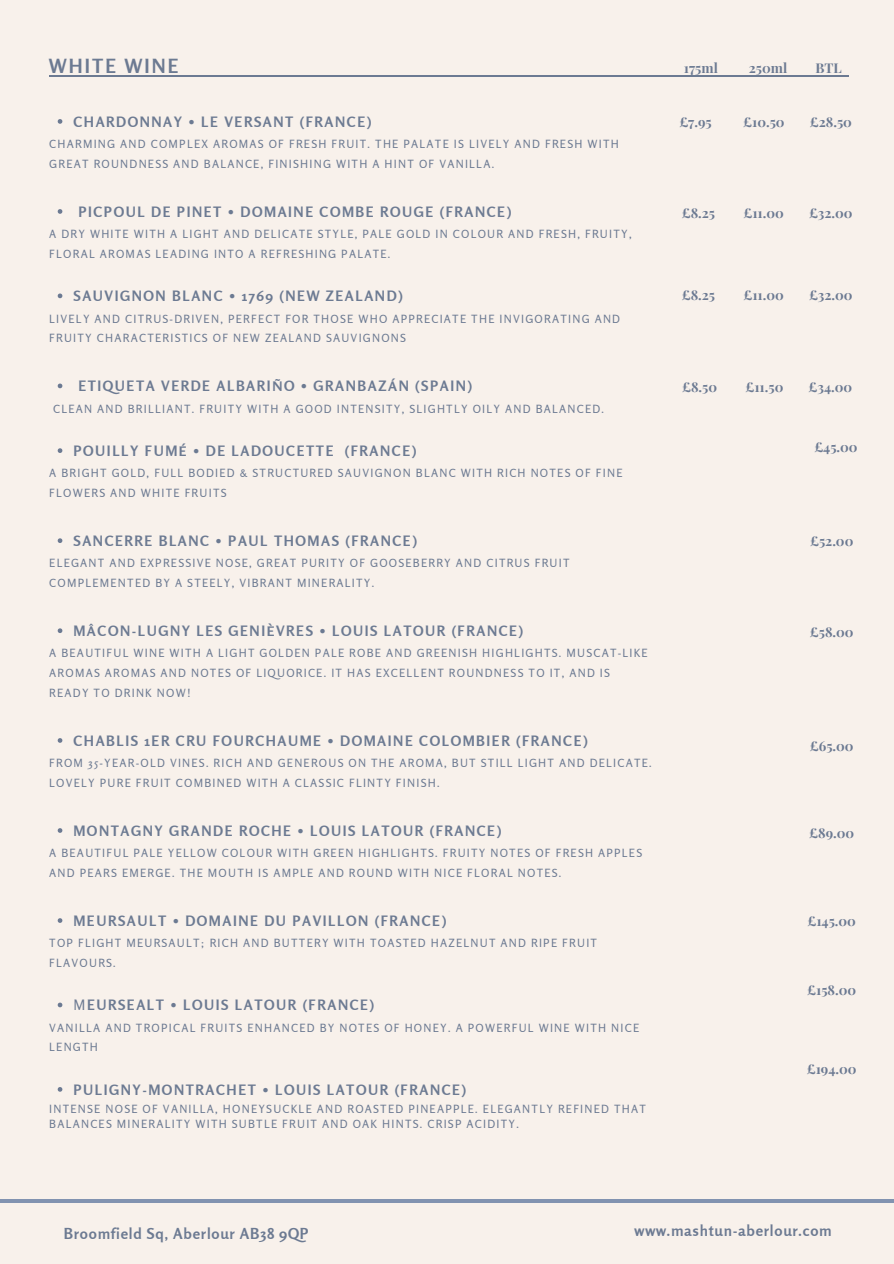
<style>
.page{position:relative;width:894px;height:1264px;background:#fff}
.page>*{position:absolute;margin:0;border:0;box-sizing:border-box;transform-origin:0 0}
.t1{font:700 19.5px "Rosario";letter-spacing:.11em;color:#6c7a92}
.t2{font:700 15.15px "Rosario";letter-spacing:.05em;color:#6c7a92}
.t3{font:700 14.25px "Rosario";letter-spacing:.11em;color:#6c7a92}
.t4{font:700 13.5px "Playfair Display";color:#6c7a92}
.t5{font:11.25px/19.6px "Rosario";letter-spacing:.11em;color:#6c7a92}
.s1{font-weight:400}
</style>
<div class="page">
<div style="left:0;top:0;width:893px;height:1263px;background:#f8f1eb"></div>
<hr style="left:0;top:1199px;width:893px;height:3px;background:#8293b0">
<hr style="left:49px;top:75px;width:132px;height:2px;background:#6c7a92">
<hr style="left:181px;top:75px;width:667px;height:2px;background:#6c7a92">
<svg style="left:58px;top:119px;width:4px;height:5px"></svg>
<svg style="left:58px;top:209px;width:4px;height:5px"></svg>
<svg style="left:58px;top:293px;width:4px;height:5px"></svg>
<svg style="left:58px;top:383px;width:4px;height:5px"></svg>
<svg style="left:58px;top:448px;width:4px;height:5px"></svg>
<svg style="left:58px;top:538px;width:4px;height:5px"></svg>
<svg style="left:58px;top:628px;width:4px;height:5px"></svg>
<svg style="left:58px;top:738px;width:4px;height:4px"></svg>
<svg style="left:58px;top:828px;width:4px;height:4px"></svg>
<svg style="left:58px;top:918px;width:4px;height:4px"></svg>
<svg style="left:58px;top:1002px;width:4px;height:5px"></svg>
<svg style="left:58px;top:1087px;width:4px;height:4px"></svg>
<h1 class="t1" style="left:49px;top:54px;width:131px">WHITE WINE</h1>
<p class="t3" style="left:73px;top:113px;width:299px">CHARDONNAY • LE VERSANT (FRANCE)</p>
<p class="t5" style="left:49px;top:134px;width:571px">CHARMING AND COMPLEX AROMAS OF FRESH FRUIT. THE PALATE IS LIVELY AND FRESH WITH<br>GREAT ROUNDNESS AND BALANCE, FINISHING WITH A HINT OF VANILLA.</p>
<p class="t3" style="left:78px;top:203px;width:434px">PICPOUL DE PINET • DOMAINE COMBE ROUGE (FRANCE)</p>
<p class="t5" style="left:49px;top:224px;width:583px">A DRY WHITE WITH A LIGHT AND DELICATE STYLE, PALE GOLD IN COLOUR AND FRESH, FRUITY,<br>FLORAL AROMAS LEADING INTO A REFRESHING PALATE.</p>
<p class="t3" style="left:73px;top:287px;width:330px">SAUVIGNON BLANC • 1769 (NEW ZEALAND)</p>
<p class="t5" style="left:49px;top:308px;width:572px">LIVELY AND CITRUS-DRIVEN, PERFECT FOR THOSE WHO APPRECIATE THE INVIGORATING AND<br>FRUITY CHARACTERISTICS OF NEW ZEALAND SAUVIGNONS</p>
<p class="t3" style="left:78px;top:377px;width:395px">ETIQUETA VERDE ALBARIÑO • GRANBAZÁN (SPAIN)</p>
<p class="t5" style="left:53px;top:398px;width:552px">CLEAN AND BRILLIANT. FRUITY WITH A GOOD INTENSITY, SLIGHTLY OILY AND BALANCED.</p>
<p class="t3" style="left:73px;top:442px;width:344px">POUILLY FUMÉ • DE LADOUCETTE (FRANCE)</p>
<p class="t5" style="left:49px;top:463px;width:574px">A BRIGHT GOLD, FULL BODIED &amp; STRUCTURED SAUVIGNON BLANC WITH RICH NOTES OF FINE<br>FLOWERS AND WHITE FRUITS</p>
<p class="t3" style="left:73px;top:532px;width:344px">SANCERRE BLANC • PAUL THOMAS (FRANCE)</p>
<p class="t5" style="left:49px;top:553px;width:521px">ELEGANT AND EXPRESSIVE NOSE, GREAT PURITY OF GOOSEBERRY AND CITRUS FRUIT<br>COMPLEMENTED BY A STEELY, VIBRANT MINERALITY.</p>
<p class="t3" style="left:73px;top:622px;width:451px">MÂCON-LUGNY LES GENIÈVRES • LOUIS LATOUR (FRANCE)</p>
<p class="t5" style="left:49px;top:643px;width:600px">A BEAUTIFUL WINE WITH A LIGHT GOLDEN PALE ROBE AND GREENISH HIGHLIGHTS. MUSCAT-LIKE<br>AROMAS AROMAS AND NOTES OF LIQUORICE. IT HAS EXCELLENT ROUNDNESS TO IT, AND IS<br>READY TO DRINK NOW!</p>
<p class="t3" style="left:73px;top:731px;width:515px">CHABLIS 1ER CRU FOURCHAUME • DOMAINE COLOMBIER (FRANCE)</p>
<p class="t5" style="left:49px;top:753px;width:604px">FROM 35-YEAR-OLD VINES. RICH AND GENEROUS ON THE AROMA, BUT STILL LIGHT AND DELICATE.<br>LOVELY PURE FRUIT COMBINED WITH A CLASSIC FLINTY FINISH.</p>
<p class="t3" style="left:73px;top:821px;width:429px">MONTAGNY GRANDE ROCHE • LOUIS LATOUR (FRANCE)</p>
<p class="t5" style="left:49px;top:843px;width:594px">A BEAUTIFUL PALE YELLOW COLOUR WITH GREEN HIGHLIGHTS. FRUITY NOTES OF FRESH APPLES<br>AND PEARS EMERGE. THE MOUTH IS AMPLE AND ROUND WITH NICE FLORAL NOTES.</p>
<p class="t3" style="left:73px;top:911px;width:374px">MEURSAULT • DOMAINE DU PAVILLON (FRANCE)</p>
<p class="t5" style="left:49px;top:933px;width:549px">TOP FLIGHT MEURSAULT; RICH AND BUTTERY WITH TOASTED HAZELNUT AND RIPE FRUIT<br>FLAVOURS.</p>
<p class="t3" style="left:73px;top:996px;width:302px"><span class="s1">M</span>EURSEALT • LOUIS LATOUR (FRANCE)</p>
<p class="t5" style="left:49px;top:1017px;width:591px">VANILLA AND TROPICAL FRUITS ENHANCED BY NOTES OF HONEY. A POWERFUL WINE WITH NICE<br>LENGTH</p>
<p class="t3" style="left:73px;top:1080px;width:394px">PULIGNY-MONTRACHET • LOUIS LATOUR (FRANCE)</p>
<p class="t5" style="left:49px;top:1101px;width:598px;line-height:15px">INTENSE NOSE OF VANILLA, HONEYSUCKLE AND ROASTED PINEAPPLE. ELEGANTLY REFINED THAT<br>BALANCES MINERALITY WITH SUBTLE FRUIT AND OAK HINTS. CRISP ACIDITY.</p>
<p class="t4" style="left:683px;top:58px;width:35px">175ml</p>
<p class="t4" style="left:748px;top:58px;width:40px">250ml</p>
<p class="t4" style="left:815px;top:58px;width:28px">BTL</p>
<p class="t4" style="left:679px;top:112px;width:34px">£7.95</p>
<p class="t4" style="left:743px;top:112px;width:43px">£10.50</p>
<p class="t4" style="left:809px;top:112px;width:44px">£28.50</p>
<p class="t4" style="left:681px;top:204px;width:35px">£8.25</p>
<p class="t4" style="left:743px;top:204px;width:42px">£11.00</p>
<p class="t4" style="left:808px;top:204px;width:45px">£32.00</p>
<p class="t4" style="left:681px;top:286px;width:35px">£8.25</p>
<p class="t4" style="left:743px;top:286px;width:42px">£11.00</p>
<p class="t4" style="left:808px;top:286px;width:45px">£32.00</p>
<p class="t4" style="left:682px;top:377px;width:37px">£8.50</p>
<p class="t4" style="left:745px;top:377px;width:39px">£11.50</p>
<p class="t4" style="left:808px;top:377px;width:45px">£34.00</p>
<p class="t4" style="left:814px;top:437px;width:45px">£45.00</p>
<p class="t4" style="left:809px;top:531px;width:45px">£52.00</p>
<p class="t4" style="left:809px;top:622px;width:45px">£58.00</p>
<p class="t4" style="left:809px;top:736px;width:45px">£65.00</p>
<p class="t4" style="left:809px;top:823px;width:47px">£89.00</p>
<p class="t4" style="left:807px;top:911px;width:50px">£145.00</p>
<p class="t4" style="left:807px;top:980px;width:50px">£158.00</p>
<p class="t4" style="left:806px;top:1059px;width:51px">£194.00</p>
<h2 class="t2" style="left:64px;top:1223px;width:246px">Broomfield Sq, Aberlour AB38 9QP</h2>
<h2 class="t2" style="left:634px;top:1220px;width:199px">www.mashtun-aberlour.com</h2>
</div>
